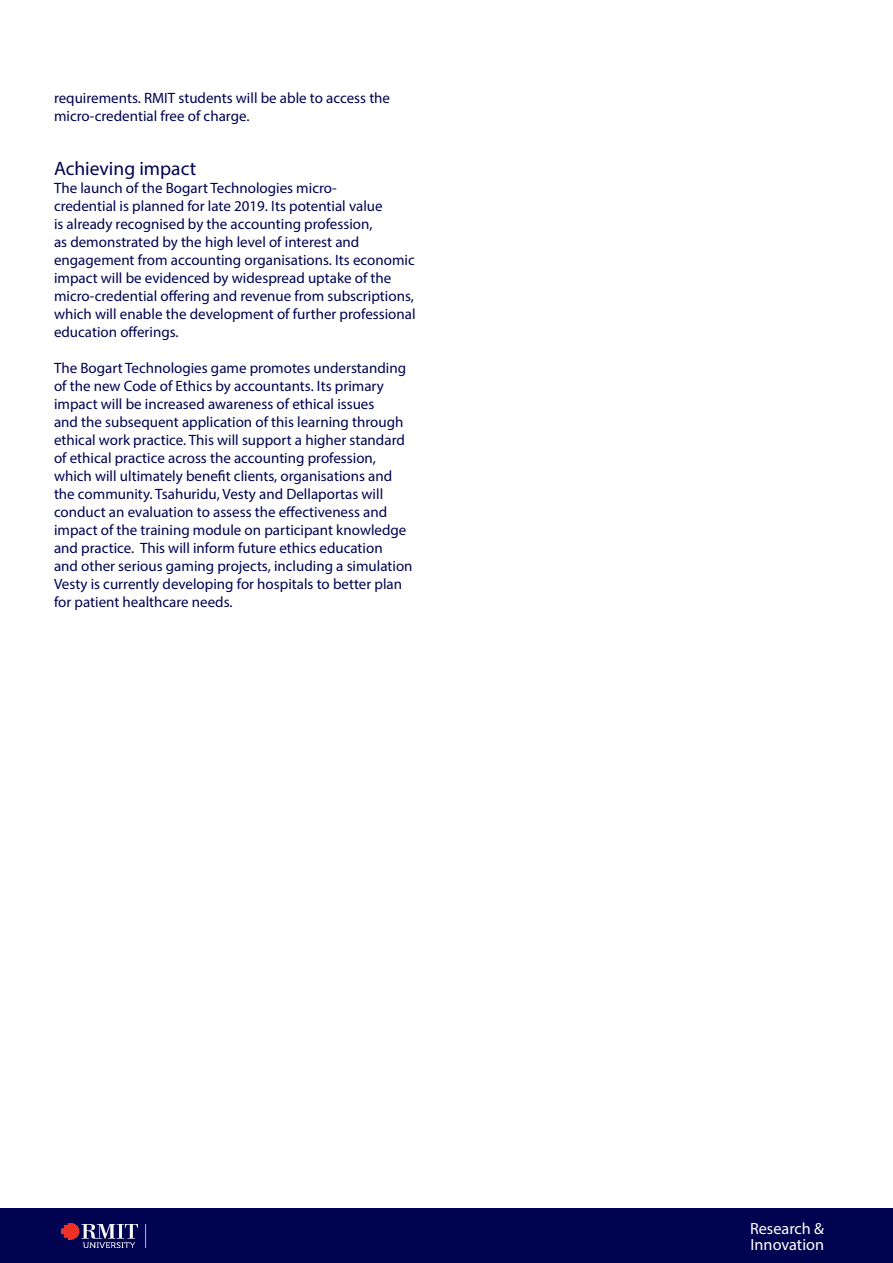
<style>
.page{position:relative;width:893px;height:1263px;background:#fff}
.page>*{position:absolute;margin:0;border:0;box-sizing:border-box;transform-origin:0 0}
.t1{font:19.5px "Myriad Pro";color:#000350}
.t2{font:16.2px/16.2px "Myriad Pro";color:#fff}
.t3{font:15px/18px "Myriad Pro";color:#000350}
</style>
<div class="page">
<div style="left:0;top:1209px;width:893px;height:54px;background:#000350"></div>
<img style="left:62px;top:1223px;width:85px;height:24px">
<p class="t3" style="left:54px;top:88px;width:338px">requirements. RMIT students will be able to access the micro-credential free of charge.</p>
<p class="t1" style="left:54px;top:156px;width:144px">Achieving impact</p>
<p class="t3" style="left:54px;top:178px;width:363px">The launch of the Bogart Technologies micro-<br>credential is planned for late 2019. Its potential value<br>is already recognised by the accounting profession,<br>as demonstrated by the high level of interest and engagement from accounting organisations. Its economic impact will be evidenced by widespread uptake of the micro-credential offering and revenue from subscriptions, which will enable the development of further professional education offerings.</p>
<p class="t3" style="left:54px;top:358px;width:360px">The Bogart Technologies game promotes understanding of the new Code of Ethics by accountants. Its primary impact will be increased awareness of ethical issues<br>and the subsequent application of this learning through ethical work practice. This will support a higher standard of ethical practice across the accounting profession, which will ultimately benefit clients, organisations and the community. Tsahuridu, Vesty and Dellaportas will conduct an evaluation to assess the effectiveness and impact of the training module on participant knowledge and practice. This will inform future ethics education<br>and other serious gaming projects, including a simulation Vesty is currently developing for hospitals to better plan for patient healthcare needs.</p>
<p class="t2" style="left:750px;top:1220px;width:76px">Research &amp;<br>Innovation</p>
</div>
